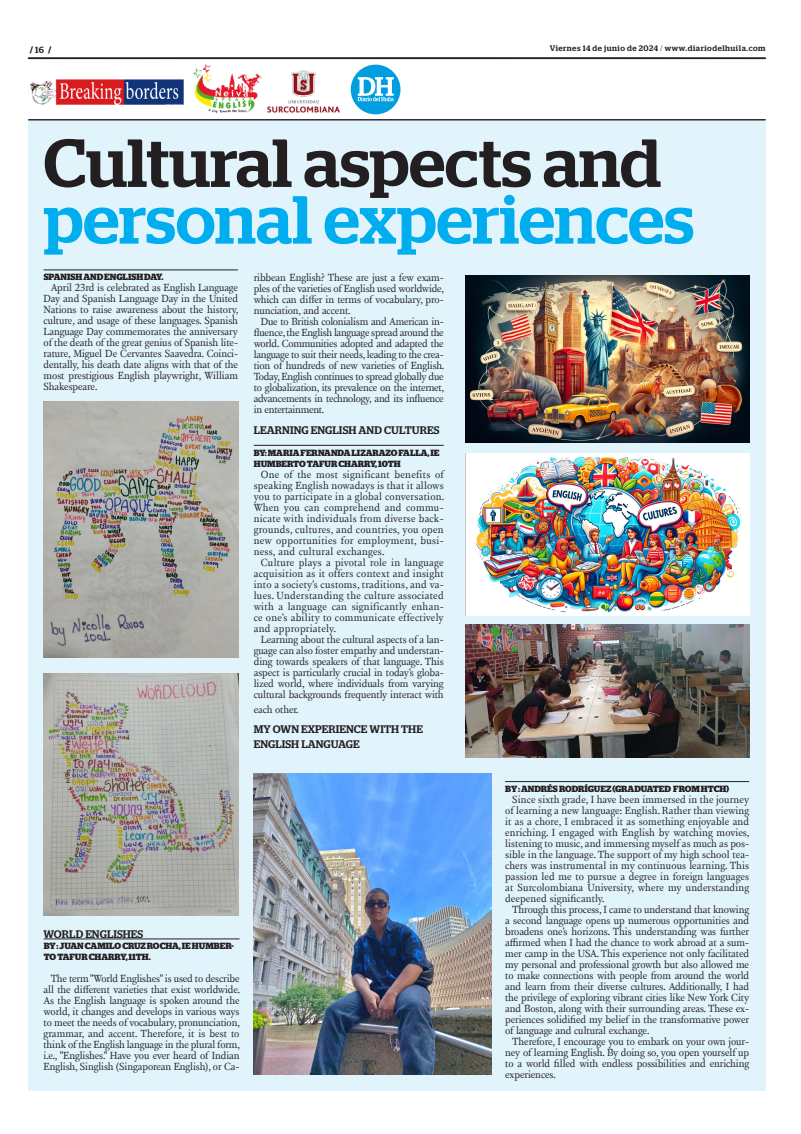
<style>
.page{position:relative;width:801px;height:1134px;background:#fff}
.page>*{position:absolute;margin:0;border:0;box-sizing:border-box;transform-origin:0 0}
.TITULO{font:500 67.8px/56.7px "Stag";color:#00aeef}
.INTERTITULO{font:500 11px/15px "Stag";letter-spacing:.01em;color:#231f20}
.TEXTO{font:10.6px/11px "New Fournier BP";letter-spacing:-.01em;color:#231f20;text-align:justify}
.CREDITO_1{font:700 9px/11px "Stag";color:#231f20}
.t1{font:500 8px "Stag";letter-spacing:.06em;color:#231f20}
.s1{font-weight:500}
.s2{font-weight:300}
.s3{color:#231f20}
</style>
<div class="page">
<img style="left:30px;top:64px;width:310px;height:50px">
<div style="left:28px;top:120px;width:737px;height:970px;background:#e1f4fc"></div>
<svg style="left:28px;top:58px;width:737px;height:1px"></svg>
<hr style="left:28px;top:120px;width:737px;height:1px;background:#231f20">
<div style="left:351px;top:65px;width:49px;height:49px;background:#009ddf;border-radius:50%"></div>
<svg style="left:358px;top:77px;width:36px;height:24px"></svg>
<img style="left:254px;top:774px;width:237px;height:300px">
<img style="left:465px;top:453px;width:284px;height:163px">
<hr style="left:44px;top:270px;width:194px;height:1px;background:#231f20">
<img style="left:44px;top:402px;width:194px;height:256px">
<img style="left:44px;top:674px;width:194px;height:241px">
<hr style="left:44px;top:939px;width:196px;height:1px;background:#231f20">
<img style="left:465px;top:275px;width:284px;height:167px">
<hr style="left:254px;top:445px;width:190px;height:1px;background:#231f20">
<img style="left:465px;top:624px;width:284px;height:133px">
<hr style="left:505px;top:781px;width:244px;height:1px;background:#231f20">
<p class="CREDITO_1" style="left:30px;top:45px;width:23px">/ <span class="s1">16</span> /</p>
<p class="t1" style="left:550px;top:44px;width:217px">Viernes 14 de junio de 2024 <span class="s2">/</span> www.diariodelhuila.com</p>
<p class="TITULO" style="left:44px;top:134px;width:652px"><span class="s3">Cultural aspects and </span>personal experiences</p>
<p class="CREDITO_1" style="left:44px;top:271px;width:121px">SPANISH AND ENGLISH DAY.</p>
<p class="TEXTO" style="left:44px;top:282px;width:196px;text-indent:7px">April 23rd is celebrated as English Language Day and Spanish Language Day in the United Nations to raise awareness about the history, culture, and usage of these languages. Spanish Language Day commemorates the anniversary of the death of the great genius of Spanish lite&shy;rature, Miguel De Cervantes Saavedra. Coinci&shy;dentally, his death date aligns with that of the most prestigious English playwright, William Shakespeare.</p>
<p class="TEXTO" style="left:254px;top:272px;width:192px">ribbean English? These are just a few exam&shy;ples of the varieties of English used worldwide, which can differ in terms of vocabulary, pro&shy;nunciation, and accent.</p>
<p class="TEXTO" style="left:254px;top:316px;width:192px;text-indent:7px">Due to British colonialism and American in&shy;fluence, the English language spread around the world. Communities adopted and adapted the language to suit their needs, leading to the crea&shy;tion of hundreds of new varieties of English.<br>Today, English continues to spread globally due to globalization, its prevalence on the internet, advancements in technology, and its influence in entertainment.</p>
<p class="INTERTITULO" style="left:254px;top:422px;width:187px">LEARNING ENGLISH AND CULTURES</p>
<p class="CREDITO_1" style="left:254px;top:447px;width:187px">BY: MARIA FERNANDA LIZARAZO FALLA, IE<br>HUMBERTO TAFUR CHARRY, 10TH</p>
<p class="TEXTO" style="left:254px;top:468px;width:192px;text-indent:7px">One of the most significant benefits of speaking English nowadays is that it allows you to participate in a global conversation.<br>When you can comprehend and commu&shy;nicate with individuals from diverse back&shy;grounds, cultures, and countries, you open new opportunities for employment, busi&shy;ness, and cultural exchanges.</p>
<p class="TEXTO" style="left:254px;top:556px;width:191px;text-indent:7px">Culture plays a pivotal role in language acquisition as it offers context and insight into a society's customs, traditions, and va&shy;lues. Understanding the culture associated with a language can significantly enhan&shy;ce one's ability to communicate effectively and appropriately.</p>
<p class="TEXTO" style="left:254px;top:633px;width:191px;text-indent:7px">Learning about the cultural aspects of a lan&shy;guage can also foster empathy and understan&shy;ding towards speakers of that language. This aspect is particularly crucial in today's globa&shy;lized world, where individuals from varying cultural backgrounds frequently interact with</p>
<p class="TEXTO" style="left:254px;top:703px;width:46px">each other.</p>
<p class="INTERTITULO" style="left:254px;top:722px;width:171px">MY OWN EXPERIENCE WITH THE<br>ENGLISH LANGUAGE</p>
<p class="INTERTITULO" style="left:44px;top:927px;width:101px">WORLD ENGLISHES</p>
<p class="CREDITO_1" style="left:44px;top:940px;width:192px">BY : JUAN CAMILO CRUZ ROCHA, IE HUMBER-<br>TO TAFUR CHARRY, 11TH.</p>
<p class="TEXTO" style="left:44px;top:973px;width:198px;text-indent:7px">The term "World Englishes" is used to describe all the different varieties that exist worldwide.<br>As the English language is spoken around the world, it changes and develops in various ways to meet the needs of vocabulary, pronunciation, grammar, and accent. Therefore, it is best to think of the English language in the plural form, i.e., "Englishes." Have you ever heard of Indian English, Singlish (Singaporean English), or Ca-</p>
<p class="CREDITO_1" style="left:505px;top:783px;width:225px">BY : ANDRÉS RODRÍGUEZ (GRADUATED FROM HTCH)</p>
<p class="TEXTO" style="left:505px;top:794px;width:246px;text-indent:7px">Since sixth grade, I have been immersed in the journey of learning a new language: English. Rather than viewing it as a chore, I embraced it as something enjoyable and enriching. I engaged with English by watching movies, listening to music, and immersing myself as much as pos&shy;sible in the language. The support of my high school tea&shy;chers was instrumental in my continuous learning. This passion led me to pursue a degree in foreign languages at Surcolombiana University, where my understanding deepened significantly.</p>
<p class="TEXTO" style="left:505px;top:904px;width:245px;text-indent:7px">Through this process, I came to understand that knowing a second language opens up numerous opportunities and broadens one's horizons. This understanding was further affirmed when I had the chance to work abroad at a sum&shy;mer camp in the USA. This experience not only facilitated my personal and professional growth but also allowed me to make connections with people from around the world and learn from their diverse cultures. Additionally, I had the privilege of exploring vibrant cities like New York City and Boston, along with their surrounding areas. These ex&shy;periences solidified my belief in the transformative power of language and cultural exchange.</p>
<p class="TEXTO" style="left:505px;top:1036px;width:245px;text-indent:7px">Therefore, I encourage you to embark on your own jour&shy;ney of learning English. By doing so, you open yourself up to a world filled with endless possibilities and enriching experiences.</p>
</div>
